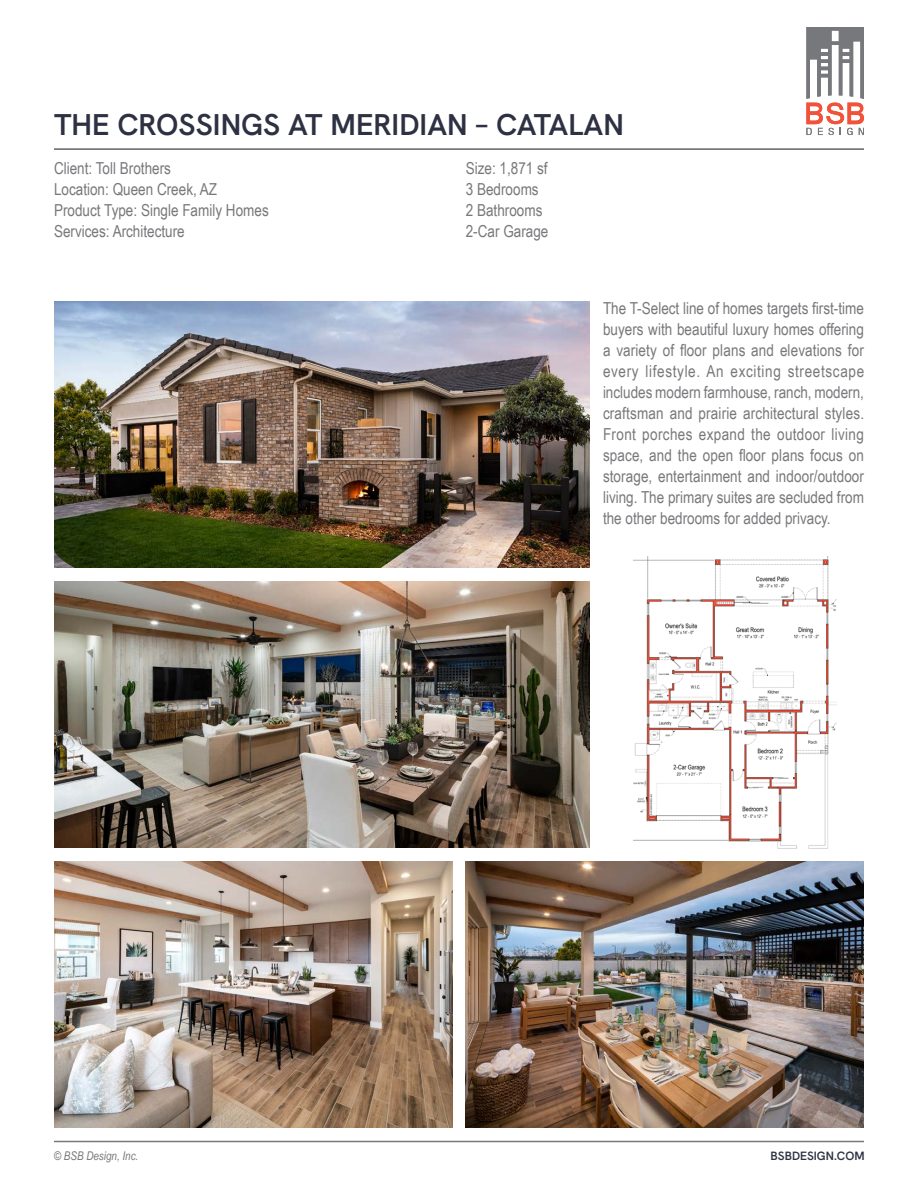
<style>
.page{position:relative;width:918px;height:1188px;background:#fff}
.page>*{position:absolute;margin:0;border:0;box-sizing:border-box;transform-origin:0 0}
.t1{font:600 30px "Hanken Grotesk";color:#2d3142}
.t2{font:16.5px/21px "Arial Narrow";color:#77787b}
.t3{font:italic 12px "Arial Narrow";color:#77787b}
.t4{font:600 12px "Hanken Grotesk";color:#2d3142}
</style>
<div class="page">
<img style="left:54px;top:302px;width:536px;height:266px">
<img style="left:54px;top:581px;width:535px;height:267px">
<img style="left:54px;top:861px;width:398px;height:266px">
<img style="left:466px;top:861px;width:398px;height:266px">
<img style="left:633px;top:556px;width:204px;height:293px">
<hr style="left:54px;top:1141px;width:810px;height:1px;background:#77787b">
<hr style="left:54px;top:148px;width:810px;height:2px;background:#77787b">
<svg style="left:806px;top:27px;width:58px;height:108px"></svg>
<h1 class="t1" style="left:54px;top:105px;width:571px">THE CROSSINGS AT MERIDIAN – CATALAN</h1>
<p class="t2" style="left:54px;top:157px;width:216px">Client: Toll Brothers<br>Location: Queen Creek, AZ<br>Product Type: Single Family Homes<br>Services: Architecture</p>
<p class="t2" style="left:466px;top:157px;width:84px">Size: 1,871 sf<br>3 Bedrooms<br>2 Bathrooms<br>2-Car Garage</p>
<p class="t2" style="left:603px;top:297px;width:263px;text-align:justify">The T-Select line of homes targets first-time buyers with beautiful luxury homes offering a variety of floor plans and elevations for every lifestyle. An exciting streetscape includes modern farmhouse, ranch, modern, craftsman and prairie architectural styles.<br>Front porches expand the outdoor living space, and the open floor plans focus on storage, entertainment and indoor/outdoor living. The primary suites are secluded from the other bedrooms for added privacy.</p>
<p class="t3" style="left:54px;top:1148px;width:86px">© BSB Design, Inc.</p>
<p class="t4" style="left:771px;top:1149px;width:96px">BSBDESIGN.COM</p>
</div>
